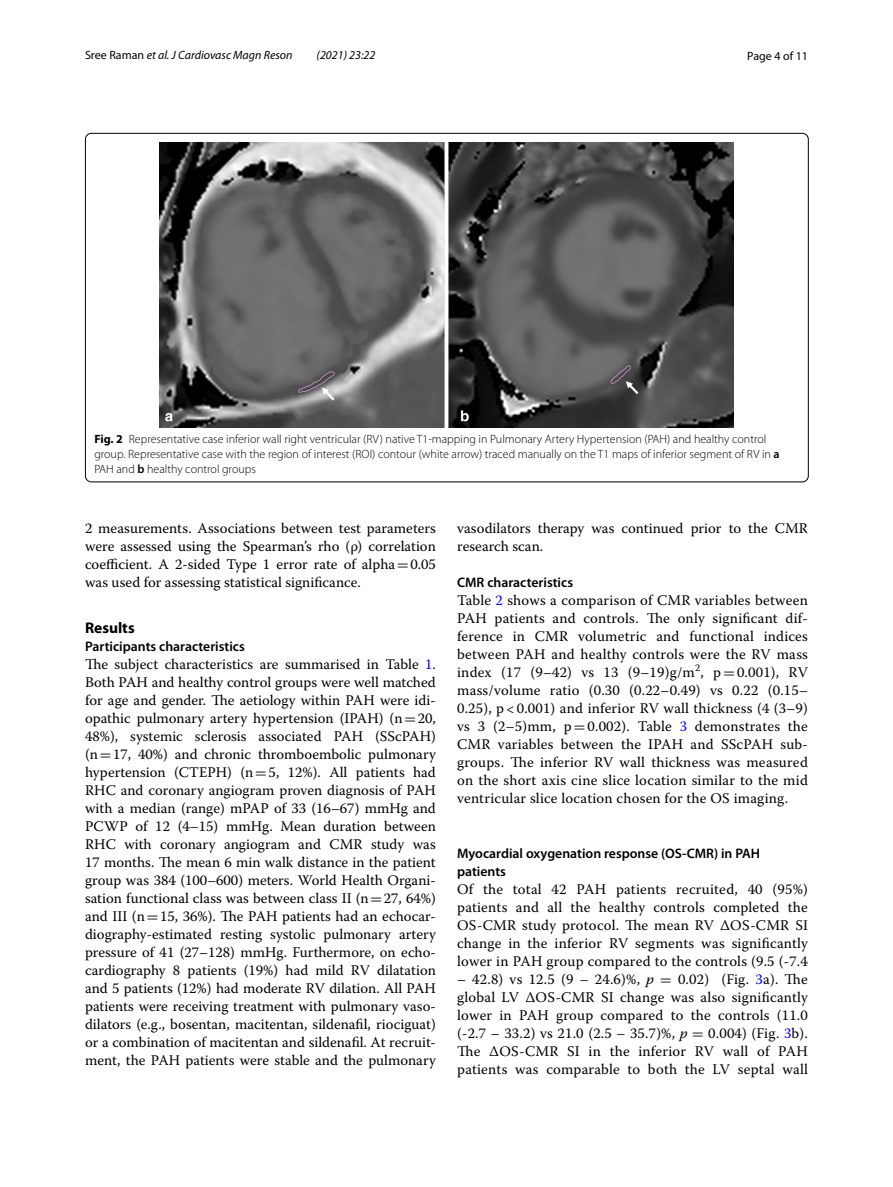
<style>
.page{position:relative;width:893px;height:1187px;background:#fff}
.page>*{position:absolute;margin:0;border:0;box-sizing:border-box;transform-origin:0 0}
.t1{font:700 15.45px "Myriad Pro";color:#000}
.t2{font:14.7px/18px "Warnock Pro";letter-spacing:.005em;color:#000;text-align:justify}
.t3{font:600 13.8px/18px "Myriad Pro";color:#000}
.t4{font:300 12px/15px "Myriad Pro";color:#000}
.t5{font:italic 12px "Myriad Pro";color:#000}
.t6{font:12px "Myriad Pro";color:#000}
.s1{font-style:normal}
.s2{font-weight:700}
.s3{font-weight:600}
.s4{font-family:"MTSY"}
.s5{color:#00f}
.s6{font-style:italic}
</style>
<div class="page">
<img style="left:160px;top:142px;width:574px;height:285px">
<p class="t5" style="left:85px;top:48px;width:209px"><span class="s1">Sree Raman</span> et al. J Cardiovasc Magn Reson</p>
<p class="t5" style="left:317px;top:48px;width:60px">(2021) 23:22</p>
<p class="t6" style="left:747px;top:48px;width:62px">Page 4 of 11</p>
<p class="t4" style="left:94px;top:431px;width:687px"><span class="s2">Fig. 2</span> Representative case inferior wall right ventricular (RV) native T1-mapping in Pulmonary Artery Hypertension (PAH) and healthy control group. Representative case with the region of interest (ROI) contour (white arrow) traced manually on the T1 maps of inferior segment of RV in <span class="s3">a<br></span>PAH and <span class="s3">b</span> healthy control groups</p>
<p class="t2" style="left:85px;top:519px;width:352px">2 measurements. Associations between test parameters were assessed using the Spearman’s rho (ρ) correlation coefficient. A 2-sided Type 1 error rate of alpha<span class="s4">=</span>0.05 was used for assessing statistical significance.</p>
<p class="t1" style="left:85px;top:618px;width:51px">Results</p>
<p class="t3" style="left:85px;top:637px;width:161px">Participants characteristics</p>
<p class="t2" style="left:85px;top:655px;width:352px">The subject characteristics are summarised in Table <span class="s5">1</span>.<br>Both PAH and healthy control groups were well matched for age and gender. The aetiology within PAH were idi&shy;opathic pulmonary artery hypertension (IPAH) (n<span class="s4">=</span>20, 48%), systemic sclerosis associated PAH (SScPAH) (n<span class="s4">=</span>17, 40%) and chronic thromboembolic pulmonary hypertension (CTEPH) (n<span class="s4">=</span>5, 12%). All patients had RHC and coronary angiogram proven diagnosis of PAH with a median (range) mPAP of 33 (16–67) mmHg and PCWP of 12 (4–15) mmHg. Mean duration between RHC with coronary angiogram and CMR study was 17 months. The mean 6 min walk distance in the patient group was 384 (100–600) meters. World Health Organi&shy;sation functional class was between class II (n<span class="s4">=</span>27, 64%) and III (n<span class="s4">=</span>15, 36%). The PAH patients had an echocar&shy;diography-estimated resting systolic pulmonary artery pressure of 41 (27–128) mmHg. Furthermore, on echo&shy;cardiography 8 patients (19%) had mild RV dilatation and 5 patients (12%) had moderate RV dilation. All PAH patients were receiving treatment with pulmonary vaso&shy;dilators (e.g., bosentan, macitentan, sildenafil, riociguat) or a combination of macitentan and sildenafil. At recruit&shy;ment, the PAH patients were stable and the pulmonary</p>
<p class="t2" style="left:457px;top:519px;width:352px">vasodilators therapy was continued prior to the CMR research scan.</p>
<p class="t3" style="left:457px;top:573px;width:117px">CMR characteristics</p>
<p class="t2" style="left:457px;top:591px;width:352px">Table <span class="s5">2</span> shows a comparison of CMR variables between PAH patients and controls. The only significant dif&shy;ference in CMR volumetric and functional indices between PAH and healthy controls were the RV mass index (17 (9–42) vs 13 (9–19)g/m<sup>2</sup>, p<span class="s4">=</span>0.001), RV mass/volume ratio (0.30 (0.22–0.49) vs 0.22 (0.15– 0.25), p &lt; 0.001) and inferior RV wall thickness (4 (3–9) vs 3 (2–5)mm, p<span class="s4">=</span>0.002). Table <span class="s5">3</span> demonstrates the CMR variables between the IPAH and SScPAH sub&shy;groups. The inferior RV wall thickness was measured on the short axis cine slice location similar to the mid ventricular slice location chosen for the OS imaging.</p>
<p class="t3" style="left:457px;top:844px;width:305px">Myocardial oxygenation response (OS‑CMR) in PAH patients</p>
<p class="t2" style="left:457px;top:879px;width:352px">Of the total 42 PAH patients recruited, 40 (95%) patients and all the healthy controls completed the OS-CMR study protocol. The mean RV ΔOS-CMR SI change in the inferior RV segments was significantly lower in PAH group compared to the controls (9.5 (-7.4</p>
<p class="t2" style="left:457px;top:969px;width:352px">– 42.8) vs 12.5 (9 – 24.6)%, <span class="s6">p</span> <span class="s4">=</span> 0.02) (Fig. <span class="s5">3</span>a). The global LV ΔOS-CMR SI change was also significantly lower in PAH group compared to the controls (11.0 (-2.7 – 33.2) vs 21.0 (2.5 – 35.7)%, <span class="s6">p</span> <span class="s4">=</span> 0.004) (Fig. <span class="s5">3</span>b).<br>The ΔOS-CMR SI in the inferior RV wall of PAH patients was comparable to both the LV septal wall</p>
</div>
